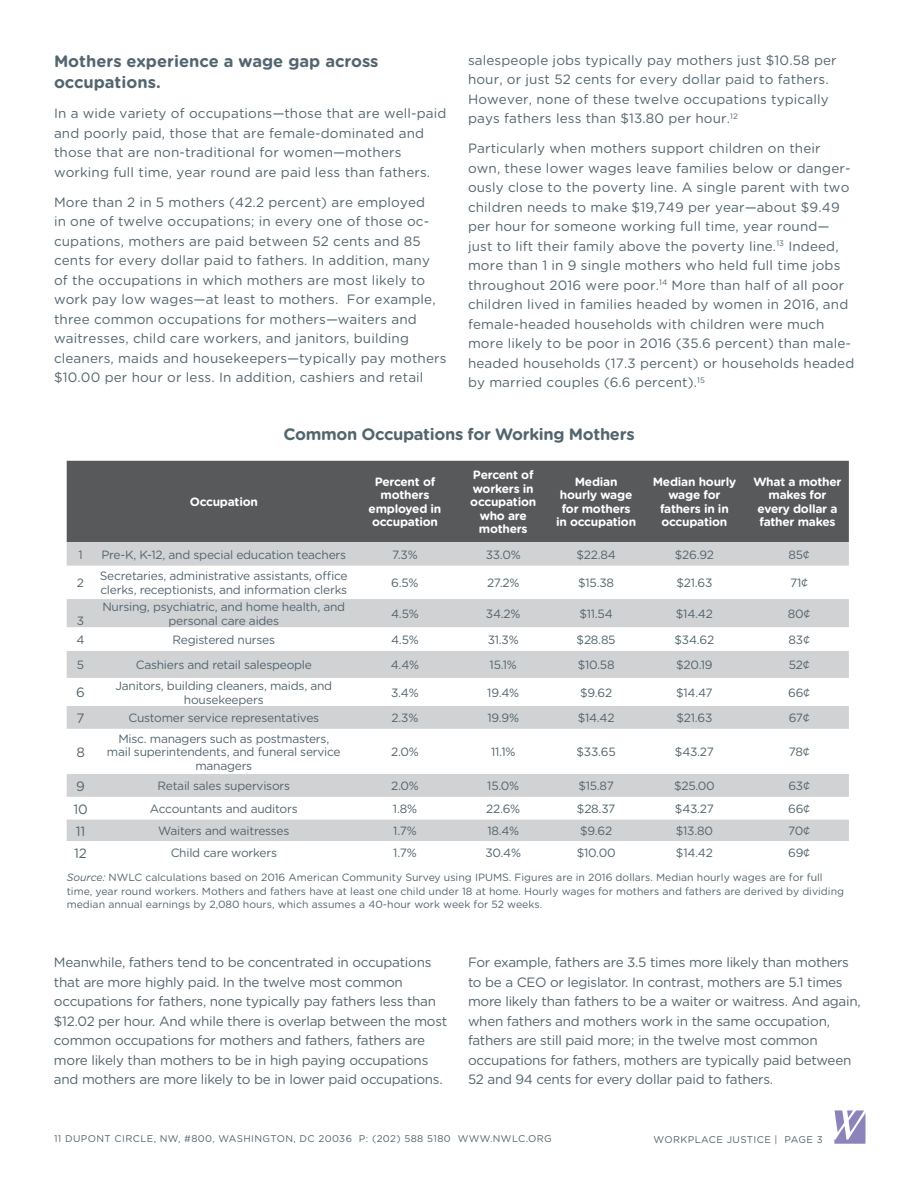
<style>
.page{position:relative;width:918px;height:1188px;background:#fff}
.page>*{position:absolute;margin:0;border:0;box-sizing:border-box;transform-origin:0 0}
.t1{font:700 16.5px/21px "Gotham Rounded";letter-spacing:-.015em;color:#53656e}
.t2{font:13.5px/19.5px "Gotham Rounded";letter-spacing:.01em;color:#53656e}
.t3{font:13.5px/19.5px "Gotham Rounded";letter-spacing:-.02em;color:#53656e}
.t4{font:12px/13.5px "Gotham Rounded";letter-spacing:-.02em;color:#53656e;text-align:center}
.t5{font:700 12px/13.5px "Gotham Rounded";letter-spacing:-.02em;color:#fff;text-align:center}
.t6{font:10.5px/13.5px "Gotham Rounded";color:#53656e}
.t7{font:9.75px "Gotham Rounded";letter-spacing:.04em;color:#53656e}
.s1{font-style:italic}
</style>
<div class="page">
<svg style="left:834px;top:1110px;width:32px;height:34px"></svg>
<div style="left:67px;top:461px;width:782px;height:81px;background:#58595b"></div>
<svg style="left:67px;top:542px;width:782px;height:299px"></svg>
<p class="t1" style="left:54px;top:50px;width:326px">Mothers experience a wage gap across occupations.</p>
<p class="t2" style="left:54px;top:103px;width:394px">In a wide variety of occupations—those that are well-paid and poorly paid, those that are female-dominated and those that are non-traditional for women—mothers working full time, year round are paid less than fathers.</p>
<p class="t2" style="left:54px;top:192px;width:394px">More than 2 in 5 mothers (42.2 percent) are employed<br>in one of twelve occupations; in every one of those oc&shy;cupations, mothers are paid between 52 cents and 85 cents for every dollar paid to fathers. In addition, many of the occupations in which mothers are most likely to work pay low wages—at least to mothers. For example, three common occupations for mothers—waiters and waitresses, child care workers, and janitors, building cleaners, maids and housekeepers—typically pay mothers $10.00 per hour or less. In addition, cashiers and retail</p>
<p class="t2" style="left:468px;top:50px;width:370px">salespeople jobs typically pay mothers just $10.58 per hour, or just 52 cents for every dollar paid to fathers.<br>However, none of these twelve occupations typically pays fathers less than $13.80 per hour.<sup>12</sup></p>
<p class="t2" style="left:468px;top:138px;width:388px">Particularly when mothers support children on their own, these lower wages leave families below or danger&shy;ously close to the poverty line. A single parent with two children needs to make $19,749 per year—about $9.49 per hour for someone working full time, year round— just to lift their family above the poverty line.<sup>13</sup> Indeed, more than 1 in 9 single mothers who held full time jobs throughout 2016 were poor.<sup>14</sup> More than half of all poor children lived in families headed by women in 2016, and female-headed households with children were much more likely to be poor in 2016 (35.6 percent) than male&shy;headed households (17.3 percent) or households headed by married couples (6.6 percent).<sup>15</sup></p>
<p class="t5" style="left:190px;top:495px;width:70px">Occupation</p>
<p class="t1" style="left:283px;top:423px;width:353px">Common Occupations for Working Mothers</p>
<p class="t5" style="left:369px;top:475px;width:74px">Percent of mothers employed in occupation</p>
<p class="t5" style="left:470px;top:468px;width:67px">Percent of workers in occupation who are mothers</p>
<p class="t5" style="left:556px;top:474px;width:81px">Median hourly wage for mothers in occupation</p>
<p class="t5" style="left:653px;top:474px;width:85px">Median hourly wage for fathers in in occupation</p>
<p class="t5" style="left:753px;top:474px;width:90px">What a mother makes for every dollar a father makes</p>
<p class="t4" style="left:78px;top:547px;width:6px">1</p>
<p class="t4" style="left:101px;top:547px;width:246px">Pre-K, K-12, and special education teachers</p>
<p class="t4" style="left:392px;top:547px;width:27px">7.3%</p>
<p class="t4" style="left:486px;top:547px;width:37px">33.0%</p>
<p class="t4" style="left:576px;top:547px;width:41px">$22.84</p>
<p class="t4" style="left:675px;top:547px;width:41px">$26.92</p>
<p class="t4" style="left:789px;top:547px;width:23px">85¢</p>
<p class="t4" style="left:77px;top:576px;width:9px">2</p>
<p class="t4" style="left:100px;top:569px;width:249px;text-align:left">Secretaries, administrative assistants, office clerks, receptionists, and information clerks</p>
<p class="t4" style="left:391px;top:576px;width:29px">6.5%</p>
<p class="t4" style="left:487px;top:576px;width:34px">27.2%</p>
<p class="t4" style="left:578px;top:576px;width:37px">$15.38</p>
<p class="t4" style="left:677px;top:576px;width:37px">$21.63</p>
<p class="t4" style="left:790px;top:576px;width:20px">71¢</p>
<p class="t4" style="left:77px;top:613px;width:9px">3</p>
<p class="t4" style="left:102px;top:600px;width:244px">Nursing, psychiatric, and home health, and personal care aides</p>
<p class="t4" style="left:391px;top:606px;width:29px">4.5%</p>
<p class="t4" style="left:486px;top:606px;width:36px">34.2%</p>
<p class="t4" style="left:579px;top:606px;width:35px">$11.54</p>
<p class="t4" style="left:676px;top:606px;width:38px">$14.42</p>
<p class="t4" style="left:788px;top:606px;width:24px">80¢</p>
<p class="t4" style="left:77px;top:632px;width:10px">4</p>
<p class="t4" style="left:173px;top:632px;width:104px">Registered nurses</p>
<p class="t4" style="left:391px;top:632px;width:29px">4.5%</p>
<p class="t4" style="left:488px;top:632px;width:32px">31.3%</p>
<p class="t4" style="left:577px;top:632px;width:41px">$28.85</p>
<p class="t4" style="left:675px;top:632px;width:41px">$34.62</p>
<p class="t4" style="left:789px;top:632px;width:23px">83¢</p>
<p class="t4" style="left:77px;top:658px;width:9px">5</p>
<p class="t4" style="left:136px;top:658px;width:178px">Cashiers and retail salespeople</p>
<p class="t4" style="left:391px;top:658px;width:30px">4.4%</p>
<p class="t4" style="left:490px;top:658px;width:29px">15.1%</p>
<p class="t4" style="left:578px;top:658px;width:38px">$10.58</p>
<p class="t4" style="left:676px;top:658px;width:38px">$20.19</p>
<p class="t4" style="left:789px;top:658px;width:22px">52¢</p>
<p class="t2" style="left:76px;top:682px;width:10px">6</p>
<p class="t4" style="left:115px;top:678px;width:218px">Janitors, building cleaners, maids, and housekeepers</p>
<p class="t4" style="left:391px;top:685px;width:29px">3.4%</p>
<p class="t4" style="left:487px;top:685px;width:33px">19.4%</p>
<p class="t4" style="left:580px;top:685px;width:34px">$9.62</p>
<p class="t4" style="left:676px;top:685px;width:38px">$14.47</p>
<p class="t4" style="left:788px;top:685px;width:24px">66¢</p>
<p class="t2" style="left:77px;top:708px;width:10px">7</p>
<p class="t4" style="left:128px;top:711px;width:192px">Customer service representatives</p>
<p class="t4" style="left:392px;top:711px;width:28px">2.3%</p>
<p class="t4" style="left:487px;top:711px;width:33px">19.9%</p>
<p class="t4" style="left:578px;top:711px;width:38px">$14.42</p>
<p class="t4" style="left:677px;top:711px;width:37px">$21.63</p>
<p class="t4" style="left:789px;top:711px;width:23px">67¢</p>
<p class="t2" style="left:76px;top:742px;width:10px">8</p>
<p class="t4" style="left:107px;top:731px;width:235px">Misc. managers such as postmasters, mail superintendents, and funeral service managers</p>
<p class="t4" style="left:391px;top:745px;width:29px">2.0%</p>
<p class="t4" style="left:491px;top:745px;width:26px">11.1%</p>
<p class="t4" style="left:577px;top:745px;width:41px">$33.65</p>
<p class="t4" style="left:675px;top:745px;width:40px">$43.27</p>
<p class="t4" style="left:789px;top:745px;width:23px">78¢</p>
<p class="t2" style="left:76px;top:776px;width:10px">9</p>
<p class="t4" style="left:158px;top:779px;width:134px">Retail sales supervisors</p>
<p class="t4" style="left:391px;top:779px;width:29px">2.0%</p>
<p class="t4" style="left:487px;top:779px;width:33px">15.0%</p>
<p class="t4" style="left:578px;top:779px;width:37px">$15.87</p>
<p class="t4" style="left:674px;top:779px;width:42px">$25.00</p>
<p class="t4" style="left:789px;top:779px;width:23px">63¢</p>
<p class="t2" style="left:73px;top:798px;width:16px">10</p>
<p class="t4" style="left:150px;top:801px;width:149px">Accountants and auditors</p>
<p class="t4" style="left:393px;top:801px;width:26px">1.8%</p>
<p class="t4" style="left:486px;top:801px;width:36px">22.6%</p>
<p class="t4" style="left:577px;top:801px;width:40px">$28.37</p>
<p class="t4" style="left:675px;top:801px;width:40px">$43.27</p>
<p class="t4" style="left:788px;top:801px;width:24px">66¢</p>
<p class="t2" style="left:76px;top:821px;width:11px">11</p>
<p class="t4" style="left:158px;top:824px;width:133px">Waiters and waitresses</p>
<p class="t4" style="left:393px;top:824px;width:25px">1.7%</p>
<p class="t4" style="left:487px;top:824px;width:33px">18.4%</p>
<p class="t4" style="left:580px;top:824px;width:34px">$9.62</p>
<p class="t4" style="left:676px;top:824px;width:39px">$13.80</p>
<p class="t4" style="left:788px;top:824px;width:23px">70¢</p>
<p class="t2" style="left:74px;top:843px;width:14px">12</p>
<p class="t4" style="left:171px;top:846px;width:108px">Child care workers</p>
<p class="t4" style="left:393px;top:846px;width:25px">1.7%</p>
<p class="t4" style="left:485px;top:846px;width:37px">30.4%</p>
<p class="t4" style="left:577px;top:846px;width:40px">$10.00</p>
<p class="t4" style="left:676px;top:846px;width:38px">$14.42</p>
<p class="t4" style="left:788px;top:846px;width:23px">69¢</p>
<p class="t6" style="left:67px;top:870px;width:779px"><span class="s1">Source:</span> NWLC calculations based on 2016 American Community Survey using IPUMS. Figures are in 2016 dollars. Median hourly wages are for full time, year round workers. Mothers and fathers have at least one child under 18 at home. Hourly wages for mothers and fathers are derived by dividing median annual earnings by 2,080 hours, which assumes a 40-hour work week for 52 weeks.</p>
<p class="t3" style="left:54px;top:952px;width:395px">Meanwhile, fathers tend to be concentrated in occupations that are more highly paid. In the twelve most common occupations for fathers, none typically pay fathers less than $12.02 per hour. And while there is overlap between the most common occupations for mothers and fathers, fathers are more likely than mothers to be in high paying occupations and mothers are more likely to be in lower paid occupations.</p>
<p class="t3" style="left:468px;top:952px;width:394px">For example, fathers are 3.5 times more likely than mothers to be a CEO or legislator. In contrast, mothers are 5.1 times more likely than fathers to be a waiter or waitress. And again, when fathers and mothers work in the same occupation, fathers are still paid more; in the twelve most common occupations for fathers, mothers are typically paid between 52 and 94 cents for every dollar paid to fathers.</p>
<p class="t7" style="left:54px;top:1132px;width:499px">11 DUPONT CIRCLE, NW, #800, WASHINGTON, DC 20036 P: (202) 588 5180 WWW.NWLC.ORG</p>
<p class="t7" style="left:654px;top:1133px;width:171px">WORKPLACE JUSTICE | PAGE 3</p>
</div>
